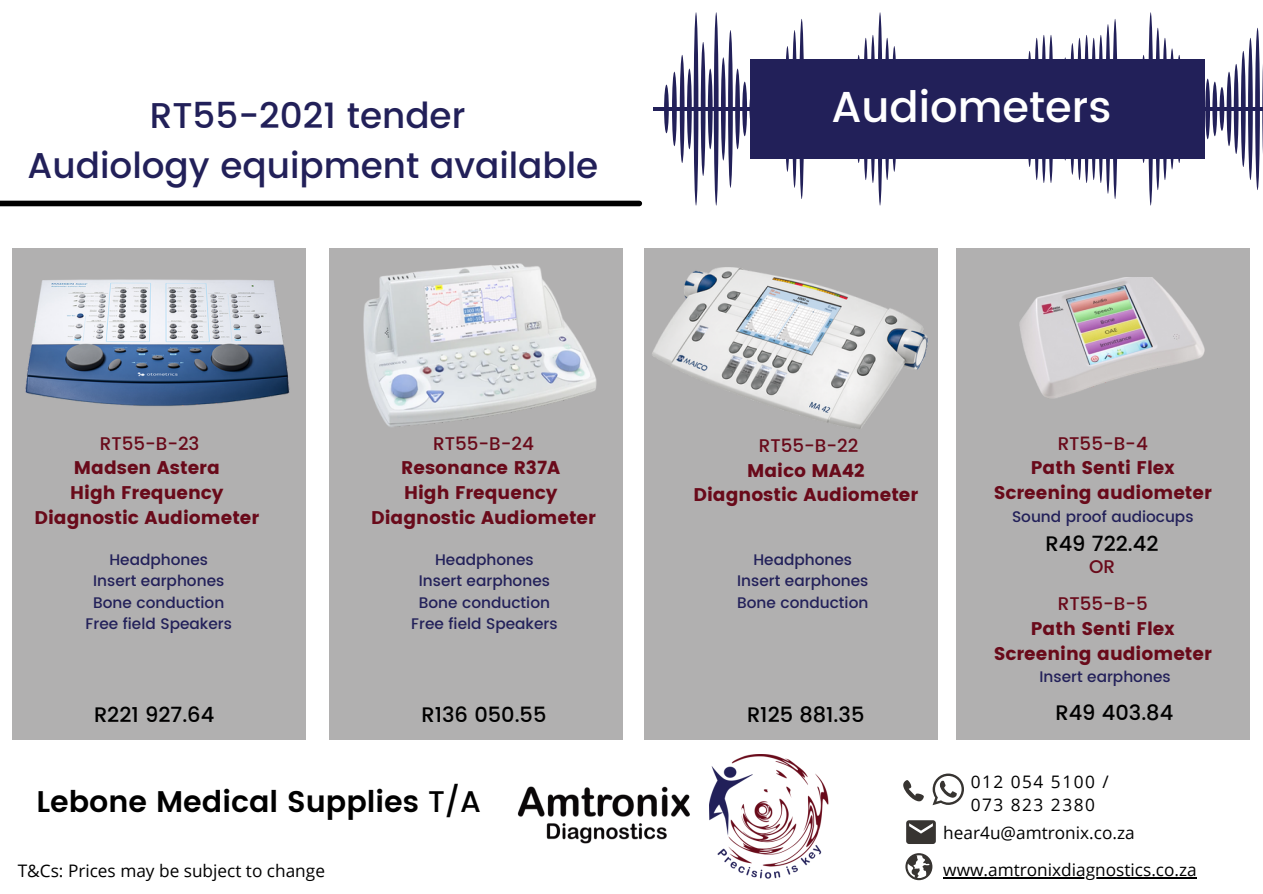
<style>
.page{position:relative;width:1263px;height:894px;background:#fff}
.page>*{position:absolute;margin:0;border:0;box-sizing:border-box;transform-origin:0 0}
.t1{font:500 43.2px "Poppins";color:#fff}
.t2{font:500 35.85px/49.3px "Poppins";color:#222059;text-align:center}
.t3{font:600 29.85px "Poppins";color:#000}
.t4{font:500 21px "Poppins";color:#000}
.t5{font:18.3px/24.8px "Poppins";color:#690a1a;text-align:center}
.t6{font:500 18.3px "Poppins";color:#690a1a}
.t7{font:17.25px/37px "Open Sans";color:#000}
.t8{font:17.25px/23.7px "Open Sans";letter-spacing:.09em;color:#000}
.t9{font:500 15.3px/21.3px "Poppins";color:#222059;text-align:center}
.s1{font-weight:500}
</style>
<div class="page">
<hr style="left:653px;top:107px;width:610px;height:4px;background:#222059">
<hr style="left:694px;top:12px;width:4px;height:193px;background:#222059;border-radius:50%">
<div style="left:714px;top:12px;width:5px;height:193px;background:#222059;border-radius:50%"></div>
<div style="left:721px;top:57px;width:5px;height:103px;background:#222059;border-radius:50%"></div>
<div style="left:728px;top:30px;width:5px;height:158px;background:#222059;border-radius:50%"></div>
<div style="left:735px;top:69px;width:5px;height:80px;background:#222059;border-radius:50%"></div>
<div style="left:742px;top:82px;width:5px;height:54px;background:#222059;border-radius:50%"></div>
<div style="left:749px;top:93px;width:5px;height:32px;background:#222059;border-radius:50%"></div>
<svg style="left:785px;top:46px;width:5px;height:126px"></svg>
<svg style="left:792px;top:30px;width:5px;height:158px"></svg>
<svg style="left:799px;top:19px;width:5px;height:180px"></svg>
<svg style="left:863px;top:38px;width:5px;height:142px"></svg>
<svg style="left:870px;top:35px;width:5px;height:148px"></svg>
<svg style="left:878px;top:12px;width:4px;height:193px"></svg>
<svg style="left:885px;top:38px;width:4px;height:142px"></svg>
<svg style="left:892px;top:46px;width:5px;height:126px"></svg>
<svg style="left:1027px;top:51px;width:5px;height:116px"></svg>
<svg style="left:1034px;top:38px;width:5px;height:142px"></svg>
<svg style="left:1041px;top:35px;width:5px;height:148px"></svg>
<svg style="left:1049px;top:35px;width:4px;height:148px"></svg>
<svg style="left:1070px;top:43px;width:5px;height:132px"></svg>
<svg style="left:1077px;top:38px;width:5px;height:142px"></svg>
<svg style="left:1084px;top:35px;width:5px;height:148px"></svg>
<svg style="left:1091px;top:38px;width:5px;height:142px"></svg>
<svg style="left:1098px;top:35px;width:5px;height:148px"></svg>
<svg style="left:1105px;top:24px;width:5px;height:170px"></svg>
<svg style="left:1113px;top:19px;width:4px;height:180px"></svg>
<div style="left:1141px;top:55px;width:5px;height:108px;background:#222059;border-radius:50%"></div>
<svg style="left:1148px;top:12px;width:5px;height:193px"></svg>
<svg style="left:1155px;top:28px;width:5px;height:162px"></svg>
<svg style="left:1162px;top:38px;width:5px;height:142px"></svg>
<svg style="left:1170px;top:48px;width:4px;height:121px"></svg>
<div style="left:1205px;top:79px;width:5px;height:60px;background:#222059;border-radius:50%"></div>
<div style="left:1212px;top:82px;width:5px;height:54px;background:#222059;border-radius:50%"></div>
<div style="left:1219px;top:87px;width:5px;height:44px;background:#222059;border-radius:50%"></div>
<hr style="left:1227px;top:72px;width:4px;height:74px;background:#222059;border-radius:50%">
<hr style="left:1234px;top:64px;width:4px;height:90px;background:#222059;border-radius:50%">
<div style="left:1241px;top:51px;width:5px;height:116px;background:#222059;border-radius:50%"></div>
<div style="left:1248px;top:38px;width:5px;height:142px;background:#222059;border-radius:50%"></div>
<div style="left:1255px;top:28px;width:5px;height:162px;background:#222059;border-radius:50%"></div>
<svg style="left:1262px;top:65px;width:1px;height:88px"></svg>
<hr style="left:701px;top:42px;width:4px;height:134px;background:#222059;border-radius:50%">
<div style="left:708px;top:69px;width:5px;height:80px;background:#222059;border-radius:50%"></div>
<div style="left:687px;top:69px;width:5px;height:80px;background:#222059;border-radius:50%"></div>
<hr style="left:680px;top:55px;width:4px;height:108px;background:#222059;border-radius:50%">
<div style="left:672px;top:72px;width:5px;height:74px;background:#222059;border-radius:50%"></div>
<div style="left:664px;top:85px;width:5px;height:48px;background:#222059;border-radius:50%"></div>
<div style="left:751px;top:60px;width:454px;height:99px;background:#222059"></div>
<div style="left:0;top:200px;width:639px;height:6px;background:#000"></div>
<div style="left:956px;top:248px;width:294px;height:492px;background:#b1b0b0"></div>
<img style="left:1019px;top:277px;width:186px;height:122px">
<div style="left:12px;top:248px;width:294px;height:492px;background:#b1b0b0"></div>
<img style="left:25px;top:279px;width:265px;height:127px">
<div style="left:329px;top:248px;width:293px;height:492px;background:#b1b0b0"></div>
<img style="left:338px;top:200px;width:275px;height:227px">
<div style="left:644px;top:248px;width:294px;height:492px;background:#b1b0b0"></div>
<img style="left:652px;top:188px;width:276px;height:241px">
<img style="left:710px;top:754px;width:119px;height:125px">
<img style="left:517px;top:786px;width:173px;height:58px">
<svg style="left:906px;top:820px;width:30px;height:23px"></svg>
<svg style="left:903px;top:780px;width:21px;height:21px"></svg>
<svg style="left:905px;top:853px;width:27px;height:26px"></svg>
<hr style="left:943px;top:877px;width:254px;height:1px;background:#000">
<svg style="left:932px;top:773px;width:32px;height:32px"></svg>
<h2 class="t2" style="left:28px;top:91px;width:572px">RT55-2021 tender<br>Audiology equipment available</h2>
<h1 class="t1" style="left:831px;top:81px;width:282px">Audiometers</h1>
<p class="t6" style="left:100px;top:432px;width:101px">RT55-B-23</p>
<p class="t5" style="left:35px;top:455px;width:226px">Madsen Astera<br>High Frequency<br>Diagnostic Audiometer</p>
<p class="t9" style="left:86px;top:549px;width:148px">Headphones<br>Insert earphones<br>Bone conduction<br>Free field Speakers</p>
<p class="t6" style="left:433px;top:432px;width:102px">RT55-B-24</p>
<p class="t5" style="left:371px;top:455px;width:226px">Resonance R37A<br>High Frequency<br>Diagnostic Audiometer</p>
<p class="t9" style="left:411px;top:549px;width:148px">Headphones<br>Insert earphones<br>Bone conduction<br>Free field Speakers</p>
<p class="t6" style="left:759px;top:434px;width:101px">RT55-B-22</p>
<p class="t5" style="left:694px;top:458px;width:226px">Maico MA42<br>Diagnostic Audiometer</p>
<p class="t9" style="left:737px;top:549px;width:133px">Headphones<br>Insert earphones<br>Bone conduction</p>
<p class="t6" style="left:1058px;top:432px;width:92px">RT55-B-4</p>
<p class="t5" style="left:994px;top:455px;width:220px">Path Senti Flex<br>Screening audiometer</p>
<p class="t9" style="left:1012px;top:505px;width:183px">Sound proof audiocups</p>
<h3 class="t4" style="left:1045px;top:531px;width:115px">R49 722.42</h3>
<p class="t6" style="left:1089px;top:555px;width:27px">OR</p>
<p class="t6" style="left:1058px;top:593px;width:91px">RT55-B-5</p>
<p class="t5" style="left:994px;top:616px;width:220px">Path Senti Flex<br>Screening audiometer</p>
<p class="t9" style="left:1039px;top:666px;width:133px">Insert earphones</p>
<h3 class="t4" style="left:94px;top:702px;width:122px">R221 927.64</h3>
<h3 class="t4" style="left:422px;top:702px;width:126px">R136 050.55</h3>
<h3 class="t4" style="left:747px;top:702px;width:119px">R125 881.35</h3>
<h3 class="t3" style="left:36px;top:784px;width:446px">Lebone Medical Supplies <span class="s1">T/A</span></h3>
<p class="t7" style="left:18px;top:851px;width:309px">T&amp;Cs: Prices may be subject to change</p>
<h3 class="t4" style="left:1055px;top:700px;width:119px">R49 403.84</h3>
<p class="t8" style="left:971px;top:768px;width:139px">012 054 5100 /<br>073 823 2380</p>
<p class="t7" style="left:943px;top:813px;width:255px">hear4u@amtronix.co.za www.amtronixdiagnostics.co.za</p>
</div>
